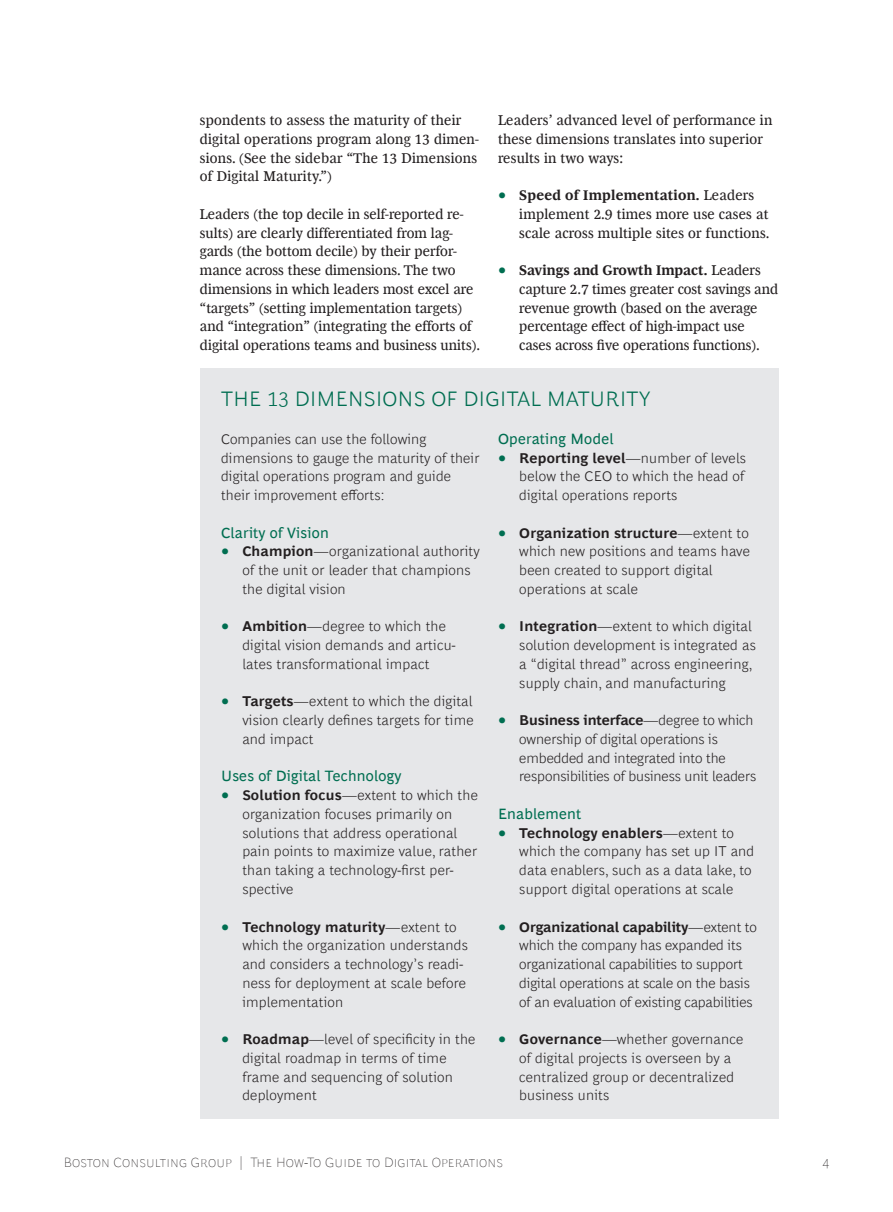
<style>
.page{position:relative;width:893px;height:1212px;background:#fff}
.page>*{position:absolute;margin:0;border:0;box-sizing:border-box;transform-origin:0 0}
.Sidebar_title{font:300 21px "Henderson BCG Sans";letter-spacing:.015em;color:#006e51}
.Sidebar_A-head{font:15px "Henderson BCG Sans";letter-spacing:.015em;color:#006e51}
.Sidebar_body_text{font:300 14.25px/18.8px "Henderson BCG Sans";letter-spacing:.015em;color:#231f20}
.Body_Copy{font:14.25px/18.8px "Henderson BCG Serif";letter-spacing:.005em;color:#231f20}
.Sidebar_body_text-2{font:300 14.25px/18.8px "Henderson BCG Sans";letter-spacing:-.005em;color:#231f20}
.t1{font:100 13.5px "Henderson BCG Sans";letter-spacing:.01em;color:#231f20}
.s1{font-size:18px;color:#006e51}
.s2{font-weight:700}
.s3{font-family:"Henderson BCG Serif";font-weight:400;font-size:18px;color:#006e51}
</style>
<div class="page">
<div style="left:200px;top:368px;width:578px;height:751px;background:#e6e7e9"></div>
<p class="Body_Copy" style="left:200px;top:110px;width:281px">spondents to assess the maturity of their digital operations program along 13 dimen&shy;sions. (See the sidebar “The 13 Dimensions of Digital Maturity.”)</p>
<p class="Body_Copy" style="left:200px;top:203px;width:282px">Leaders (the top decile in self-reported re&shy;sults) are clearly differentiated from lag&shy;gards (the bottom decile) by their perfor&shy;mance across these dimensions. The two dimensions in which leaders most excel are “targets” (setting implementation targets) and “integration” (integrating the efforts of digital operations teams and business units).</p>
<p class="Body_Copy" style="left:498px;top:110px;width:276px">Leaders’ advanced level of performance in these dimensions translates into superior results in two ways:</p>
<p class="Body_Copy" style="left:519px;top:185px;width:252px;text-indent:-21px"><span class="s1">•</span> <span class="s2">Speed of Implementation.</span> Leaders implement 2.9 times more use cases at scale across multiple sites or functions.</p>
<p class="Body_Copy" style="left:519px;top:260px;width:260px;text-indent:-21px"><span class="s1">•</span> <span class="s2">Savings and Growth Impact.</span> Leaders capture 2.7 times greater cost savings and revenue growth (based on the average percentage effect of high-impact use cases across five operations functions).</p>
<p class="Sidebar_title" style="left:221px;top:383px;width:431px">THE 13 DIMENSIONS OF DIGITAL MATURITY</p>
<p class="Sidebar_body_text" style="left:221px;top:428px;width:260px">Companies can use the following dimensions to gauge the maturity of their digital operations program and guide their improvement efforts:</p>
<p class="Sidebar_A-head" style="left:221px;top:521px;width:109px">Clarity of Vision</p>
<p class="Sidebar_body_text" style="left:242px;top:541px;width:239px;text-indent:-21px"><span class="s3">•</span> <span class="s2">Champion</span>—organizational authority of the unit or leader that champions the digital vision</p>
<p class="Sidebar_body_text" style="left:242px;top:616px;width:215px;text-indent:-21px"><span class="s3">•</span> <span class="s2">Ambition</span>—degree to which the digital vision demands and articu&shy;lates transformational impact</p>
<p class="Sidebar_body_text" style="left:242px;top:691px;width:233px;text-align:justify;text-indent:-21px"><span class="s3">•</span> <span class="s2">Targets</span>—extent to which the digital vision clearly defines targets for time and impact</p>
<p class="Sidebar_A-head" style="left:221px;top:765px;width:182px">Uses of Digital Technology</p>
<p class="Sidebar_body_text" style="left:242px;top:785px;width:237px;text-indent:-21px"><span class="s3">•</span> <span class="s2">Solution focus</span>—extent to which the organization focuses primarily on solutions that address operational pain points to maximize value, rather than taking a technology-first per&shy;spective</p>
<p class="Sidebar_body_text" style="left:242px;top:916px;width:227px;text-indent:-21px"><span class="s3">•</span> <span class="s2">Technology maturity</span>—extent to which the organization understands and considers a technology’s readi&shy;ness for deployment at scale before implementation</p>
<p class="Sidebar_body_text" style="left:242px;top:1028px;width:235px;text-indent:-21px"><span class="s3">•</span> <span class="s2">Roadmap</span>—level of specificity in the digital roadmap in terms of time frame and sequencing of solution deployment</p>
<p class="Sidebar_A-head" style="left:498px;top:428px;width:117px">Operating Model</p>
<p class="Sidebar_body_text" style="left:519px;top:447px;width:228px;text-indent:-21px"><span class="s3">•</span> <span class="s2">Reporting level</span>—number of levels below the CEO to which the head of digital operations reports</p>
<p class="Sidebar_body_text" style="left:519px;top:522px;width:232px;text-indent:-21px"><span class="s3">•</span> <span class="s2">Organization structure</span>—extent to which new positions and teams have been created to support digital operations at scale</p>
<p class="Sidebar_body_text" style="left:519px;top:616px;width:238px;text-indent:-21px"><span class="s3">•</span> <span class="s2">Integration</span>—extent to which digital solution development is integrated as a “digital thread” across engineering, supply chain, and manufacturing</p>
<p class="Sidebar_body_text-2" style="left:519px;top:710px;width:238px;text-indent:-21px"><span class="s3">•</span> <span class="s2">Business interface</span>—degree to which ownership of digital operations is embedded and integrated into the responsibilities of business unit leaders</p>
<p class="Sidebar_A-head" style="left:498px;top:803px;width:85px">Enablement</p>
<p class="Sidebar_body_text" style="left:519px;top:822px;width:236px;text-indent:-21px"><span class="s3">•</span> <span class="s2">Technology enablers</span>—extent to which the company has set up IT and data enablers, such as a data lake, to support digital operations at scale</p>
<p class="Sidebar_body_text-2" style="left:519px;top:916px;width:239px;text-indent:-21px"><span class="s3">•</span> <span class="s2">Organizational capability</span>—extent to which the company has expanded its organizational capabilities to support digital operations at scale on the basis of an evaluation of existing capabilities</p>
<p class="Sidebar_body_text" style="left:519px;top:1028px;width:225px;text-indent:-21px"><span class="s3">•</span> <span class="s2">Governance</span>—whether governance of digital projects is overseen by a centralized group or decentralized business units</p>
<p class="t1" style="left:64px;top:1152px;width:441px">Boston Consulting Group | The How-To Guide to Digital Operations</p>
<p class="t1" style="left:822px;top:1152px;width:9px">4</p>
</div>
